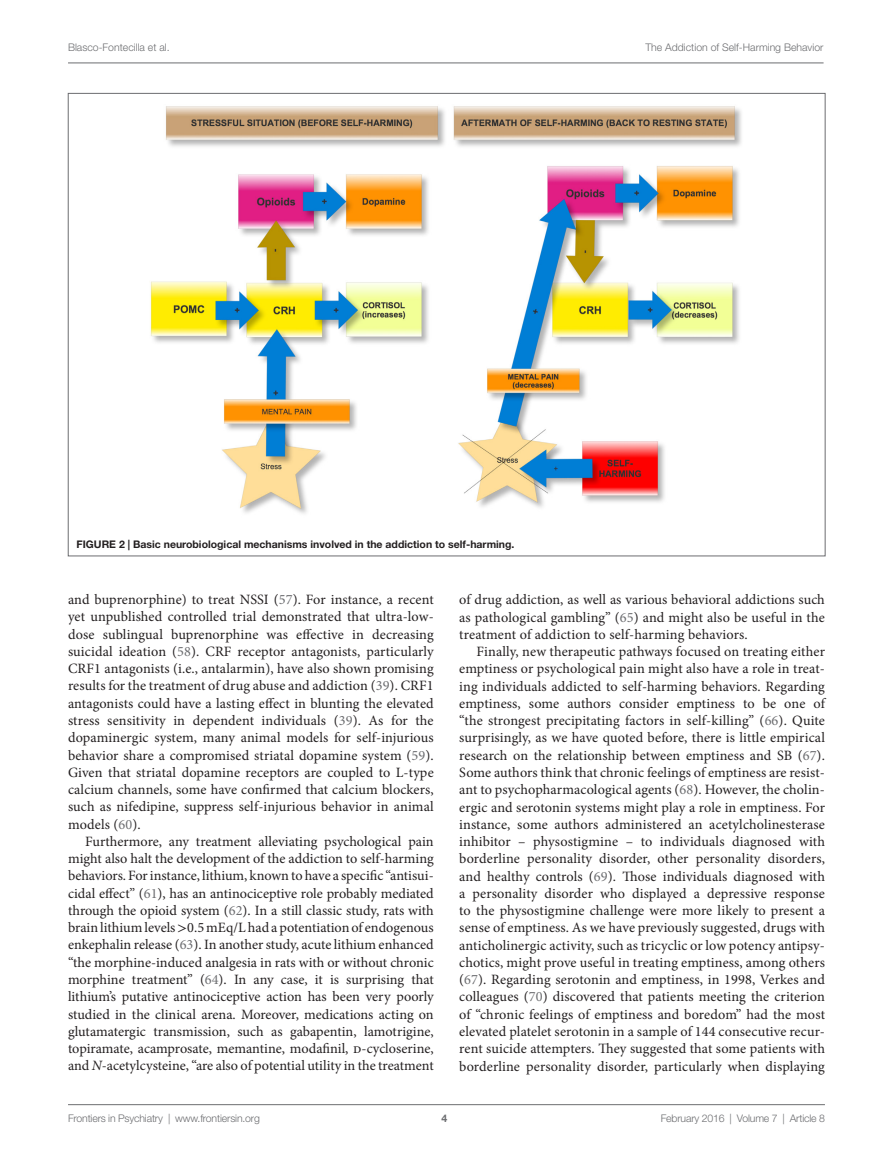
<style>
.page{position:relative;width:893px;height:1170px;background:#fff}
.page>*{position:absolute;margin:0;border:0;box-sizing:border-box;transform-origin:0 0}
.t1{font:14.25px/17.2px "Minion Pro";letter-spacing:.005em;color:#231f20;text-align:justify}
.t2{font:300 10.5px "Helvetica Neue LT Std";letter-spacing:-.015em;color:#6c6d70}
.t3{font:700 10.5px "Helvetica Neue LT Std";color:#231f20}
.t4{font:700 10.5px "Helvetica Neue LT Std";color:#6c6d70}
.s1{color:#6c6d70}
.s2{font-family:"STIX General"}
.s3{font-style:italic}
</style>
<div class="page">
<img style="left:150px;top:106px;width:592px;height:408px">
<hr style="left:68px;top:1104px;width:757px;height:1px;background:#6c6d70">
<hr style="left:68px;top:63px;width:756px;height:1px;background:#6c6d70">
<p class="t2" style="left:68px;top:41px;width:103px">Blasco-Fontecilla et al.</p>
<p class="t2" style="left:645px;top:41px;width:180px">The Addiction of Self-Harming Behavior</p>
<p class="t3" style="left:77px;top:537px;width:439px">FIGURE 2 | Basic neurobiological mechanisms involved in the addiction to self-harming.</p>
<p class="t1" style="left:68px;top:591px;width:367px">and buprenorphine) to treat NSSI (<span class="s1">57</span>). For instance, a recent yet unpublished controlled trial demonstrated that ultra-low&shy;dose sublingual buprenorphine was effective in decreasing suicidal ideation (<span class="s1">58</span>). CRF receptor antagonists, particularly CRF1 antagonists (i.e., antalarmin), have also shown promising results for the treatment of drug abuse and addiction (<span class="s1">39</span>). CRF1 antagonists could have a lasting effect in blunting the elevated stress sensitivity in dependent individuals (<span class="s1">39</span>). As for the dopaminergic system, many animal models for self-injurious behavior share a compromised striatal dopamine system (<span class="s1">59</span>).<br>Given that striatal dopamine receptors are coupled to L-type calcium channels, some have confirmed that calcium blockers, such as nifedipine, suppress self-injurious behavior in animal models (<span class="s1">60</span>).</p>
<p class="t1" style="left:68px;top:832px;width:367px;text-indent:17px">Furthermore, any treatment alleviating psychological pain might also halt the development of the addiction to self-harming behaviors. For instance, lithium, known to have a specific “antisui&shy;cidal effect” (<span class="s1">61</span>), has an antinociceptive role probably mediated through the opioid system (<span class="s1">62</span>). In a still classic study, rats with brain lithium levels <span class="s2">&gt;</span>0.5 mEq/L had a potentiation of endogenous enkephalin release (<span class="s1">63</span>). In another study, acute lithium enhanced “the morphine-induced analgesia in rats with or without chronic morphine treatment” (<span class="s1">64</span>). In any case, it is surprising that lithium’s putative antinociceptive action has been very poorly studied in the clinical arena. Moreover, medications acting on glutamatergic transmission, such as gabapentin, lamotrigine, topiramate, acamprosate, memantine, modafinil, d-cycloserine, and <span class="s3">N</span>-acetylcysteine, “are also of potential utility in the treatment</p>
<p class="t1" style="left:459px;top:591px;width:367px">of drug addiction, as well as various behavioral addictions such as pathological gambling” (<span class="s1">65</span>) and might also be useful in the treatment of addiction to self-harming behaviors.</p>
<p class="t1" style="left:459px;top:643px;width:367px;text-indent:17px">Finally, new therapeutic pathways focused on treating either emptiness or psychological pain might also have a role in treat&shy;ing individuals addicted to self-harming behaviors. Regarding emptiness, some authors consider emptiness to be one of “the strongest precipitating factors in self-killing” (<span class="s1">66</span>). Quite surprisingly, as we have quoted before, there is little empirical research on the relationship between emptiness and SB (<span class="s1">67</span>).<br>Some authors think that chronic feelings of emptiness are resist&shy;ant to psychopharmacological agents (<span class="s1">68</span>). However, the cholin&shy;ergic and serotonin systems might play a role in emptiness. For instance, some authors administered an acetylcholinesterase inhibitor – physostigmine – to individuals diagnosed with borderline personality disorder, other personality disorders, and healthy controls (<span class="s1">69</span>). Those individuals diagnosed with a personality disorder who displayed a depressive response to the physostigmine challenge were more likely to present a sense of emptiness. As we have previously suggested, drugs with anticholinergic activity, such as tricyclic or low potency antipsy&shy;chotics, might prove useful in treating emptiness, among others (<span class="s1">67</span>). Regarding serotonin and emptiness, in 1998, Verkes and colleagues (<span class="s1">70</span>) discovered that patients meeting the criterion of “chronic feelings of emptiness and boredom” had the most elevated platelet serotonin in a sample of 144 consecutive recur&shy;rent suicide attempters. They suggested that some patients with borderline personality disorder, particularly when displaying</p>
<p class="t2" style="left:68px;top:1111px;width:193px">Frontiers in Psychiatry | www.frontiersin.org</p>
<p class="t4" style="left:441px;top:1111px;width:7px">4</p>
<p class="t2" style="left:661px;top:1111px;width:166px">February 2016 | Volume 7 | Article 8</p>
</div>
